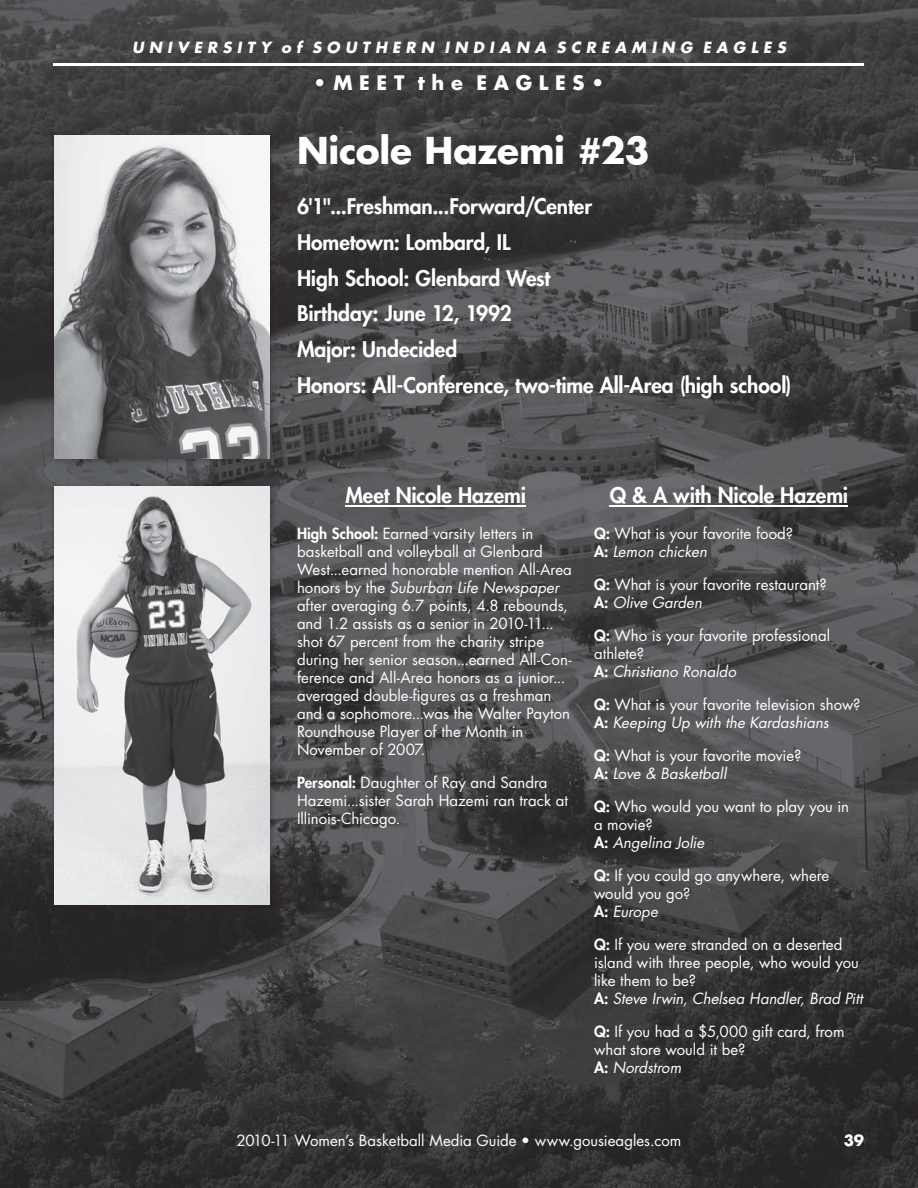
<style>
.page{position:relative;width:918px;height:1188px;background:#fff}
.page>*{position:absolute;margin:0;border:0;box-sizing:border-box;transform-origin:0 0}
.t1{font:700 36px "Futura";letter-spacing:-.01em;color:#fff}
.t2{font:800 21px/35.7px "Futura";letter-spacing:-.005em;color:#fff}
.t3{font:700 19.5px "Futura";color:#fff}
.t4{font:15px/18px "Futura";color:#fff}
.t5{font:italic 700 15px "Futura";color:#fff}
.t6{font:700 15px "Futura";color:#fff}
.s1{font-weight:800}
.s2{font-style:italic}
</style>
<div class="page">
<img style="left:0;top:0;width:918px;height:1188px">
<hr style="left:54px;top:63px;width:810px;height:3px;background:#fff">
<img style="left:49px;top:481px;width:228px;height:431px">
<img style="left:54px;top:486px;width:216px;height:418px">
<img style="left:49px;top:130px;width:228px;height:336px">
<img style="left:54px;top:135px;width:216px;height:324px">
<hr style="left:610px;top:505px;width:238px;height:2px;background:#fff">
<hr style="left:345px;top:505px;width:181px;height:2px;background:#fff">
<p class="t5" style="left:132px;top:40px;width:655px">U N I V E R S I T Y o f S O U T H E R N I N D I A N A S C R E A M I N G E A G L E S</p>
<h3 class="t3" style="left:313px;top:74px;width:293px">• M E E T t h e E A G L E S •</h3>
<h1 class="t1" style="left:297px;top:134px;width:354px">Nicole Hazemi #23</h1>
<h2 class="t2" style="left:297px;top:190px;width:496px">6'1"...Freshman...Forward/Center<br>Hometown: Lombard, IL<br>High School: Glenbard West<br>Birthday: June 12, 1992<br>Major: Undecided<br>Honors: All-Conference, two-time All-Area (high school)</h2>
<h2 class="t2" style="left:345px;top:479px;width:182px">Meet Nicole Hazemi</h2>
<p class="t4" style="left:297px;top:525px;width:276px"><span class="s1">High School:</span> Earned varsity letters in basketball and volleyball at Glenbard West...earned honorable mention All-Area honors by the <span class="s2">Suburban Life Newspaper </span>after averaging 6.7 points, 4.8 rebounds, and 1.2 assists as a senior in 2010-11... shot 67 percent from the charity stripe during her senior season...earned All-Con&shy;ference and All-Area honors as a junior... averaged double-figures as a freshman and a sophomore...was the Walter Payton Roundhouse Player of the Month in November of 2007.</p>
<p class="t4" style="left:297px;top:774px;width:273px"><span class="s1">Personal:</span> Daughter of Ray and Sandra<br>Hazemi...sister Sarah Hazemi ran track at<br>Illinois-Chicago.</p>
<h2 class="t2" style="left:610px;top:479px;width:240px">Q &amp; A with Nicole Hazemi</h2>
<p class="t4" style="left:594px;top:525px;width:201px"><span class="s1">Q:</span> What is your favorite food?<br><span class="s1">A:</span> <span class="s2">Lemon chicken</span></p>
<p class="t4" style="left:594px;top:576px;width:234px"><span class="s1">Q:</span> What is your favorite restaurant?<br><span class="s1">A:</span> <span class="s2">Olive Garden</span></p>
<p class="t4" style="left:594px;top:627px;width:238px"><span class="s1">Q:</span> Who is your favorite professional athlete?<br><span class="s1">A:</span> <span class="s2">Christiano Ronaldo</span></p>
<p class="t4" style="left:594px;top:696px;width:268px"><span class="s1">Q:</span> What is your favorite television show?<br><span class="s1">A:</span> <span class="s2">Keeping Up with the Kardashians</span></p>
<p class="t4" style="left:594px;top:747px;width:209px"><span class="s1">Q:</span> What is your favorite movie?<br><span class="s1">A:</span> <span class="s2">Love &amp; Basketball</span></p>
<p class="t4" style="left:594px;top:798px;width:257px"><span class="s1">Q:</span> Who would you want to play you in a movie?<br><span class="s1">A:</span> <span class="s2">Angelina Jolie</span></p>
<p class="t4" style="left:594px;top:867px;width:237px"><span class="s1">Q:</span> If you could go anywhere, where would you go?<br><span class="s1">A:</span> <span class="s2">Europe</span></p>
<p class="t4" style="left:594px;top:936px;width:270px"><span class="s1">Q:</span> If you were stranded on a deserted island with three people, who would you like them to be?<br><span class="s1">A:</span> <span class="s2">Steve Irwin, Chelsea Handler, Brad Pitt</span></p>
<p class="t4" style="left:594px;top:1023px;width:252px"><span class="s1">Q:</span> If you had a $5,000 gift card, from what store would it be?<br><span class="s1">A:</span> <span class="s2">Nordstrom</span></p>
<p class="t4" style="left:236px;top:1133px;width:447px">2010-11 Women’s Basketball Media Guide • www.gousieagles.com</p>
<p class="t6" style="left:844px;top:1134px;width:22px">39</p>
</div>
